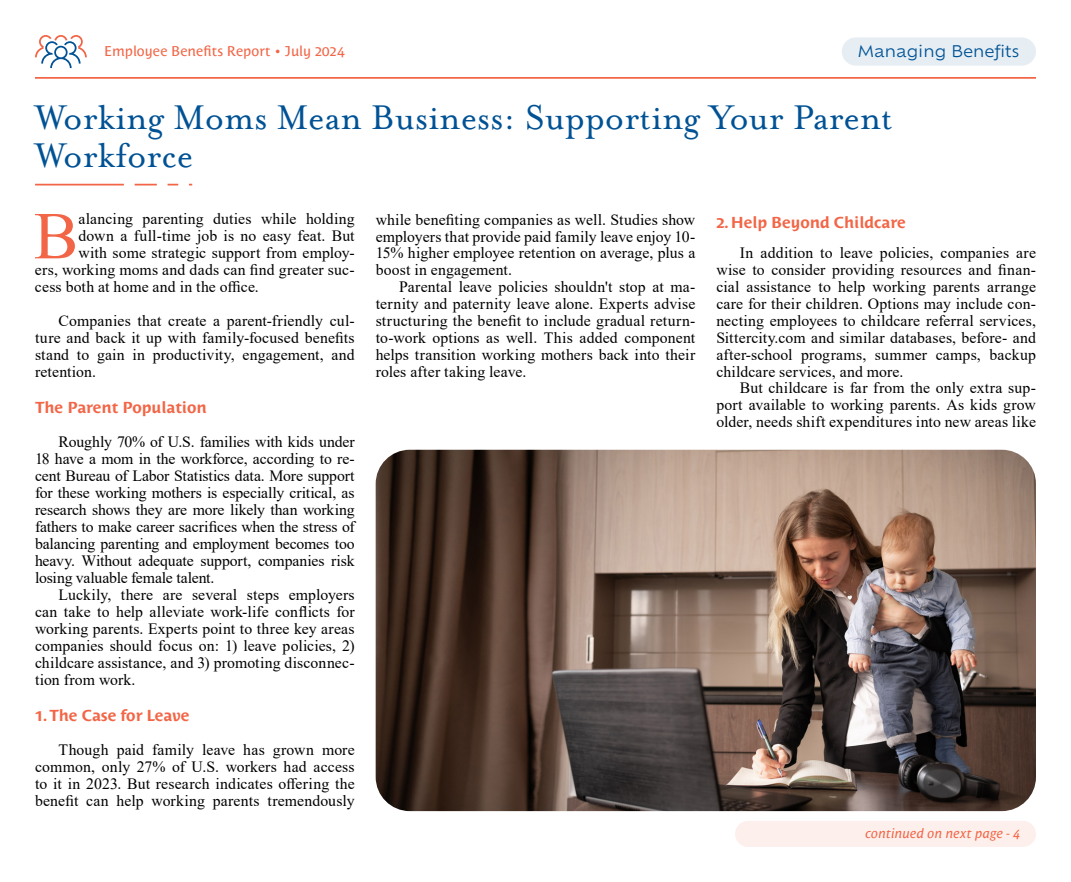
<style>
.page{position:relative;width:1071px;height:882px;background:#fff}
.page>*{position:absolute;margin:0;border:0;box-sizing:border-box;transform-origin:0 0}
.t1{font:67.02px "Times New Roman";color:#f26647}
.t2{font:39.38px/37.8px "Mrs Eaves OT";color:#005295}
.t3{font:15.75px/17px "Times New Roman";letter-spacing:.01em;color:#000;text-align:justify}
.t4{font:700 15.75px "Costa Std";color:#f26647}
.t5{font:15.75px "Ofelia Text";color:#005295}
.t6{font:14px "Costa Std";letter-spacing:.005em;color:#f26647}
.t7{font:italic 13.12px "Costa Std";letter-spacing:.01em;color:#f26647}
</style>
<div class="page">
<hr style="left:35px;top:184px;width:89px;height:2px;background:#f26647">
<hr style="left:135px;top:184px;width:22px;height:2px;background:#f26647">
<svg style="left:168px;top:184px;width:10px;height:2px"></svg>
<img style="left:376px;top:450px;width:660px;height:361px">
<div style="left:842px;top:37px;width:194px;height:29px;background:#e6eef4;border-radius:14px"></div>
<svg style="left:35px;top:35px;width:52px;height:33px"></svg>
<hr style="left:35px;top:77px;width:1001px;height:2px;background:#f26647">
<div style="left:735px;top:821px;width:301px;height:26px;background:#fdf0ec;border-radius:13px"></div>
<p class="t6" style="left:104px;top:43px;width:242px">Employee Benefits Report • July 2024</p>
<p class="t5" style="left:858px;top:40px;width:163px">Managing Benefits</p>
<h2 class="t2" style="left:35px;top:99px;width:859px">Working Moms Mean Business: Supporting Your Parent<br>Workforce</h2>
<h1 class="t1" style="left:34px;top:189px;width:46px">B</h1>
<p class="t3" style="left:79px;top:210px;width:278px">alancing parenting duties while holding</p>
<p class="t3" style="left:79px;top:227px;width:278px">down a full-time job is no easy feat. But</p>
<p class="t3" style="left:79px;top:244px;width:278px">with some strategic support from employ-</p>
<p class="t3" style="left:35px;top:261px;width:321px">ers, working moms and dads can find greater suc-</p>
<p class="t3" style="left:35px;top:278px;width:225px">cess both at home and in the office.</p>
<p class="t3" style="left:35px;top:312px;width:321px;text-indent:24px">Companies that create a parent-friendly cul&shy;ture and back it up with family-focused benefits stand to gain in productivity, engagement, and retention.</p>
<p class="t4" style="left:35px;top:398px;width:173px">The Parent Population</p>
<p class="t3" style="left:35px;top:433px;width:321px;text-indent:24px">Roughly 70% of U.S. families with kids under 18 have a mom in the workforce, according to re&shy;cent Bureau of Labor Statistics data. More support for these working mothers is especially critical, as research shows they are more likely than working fathers to make career sacrifices when the stress of balancing parenting and employment becomes too heavy. Without adequate support, companies risk losing valuable female talent.</p>
<p class="t3" style="left:35px;top:586px;width:321px;text-indent:24px">Luckily, there are several steps employers can take to help alleviate work-life conflicts for working parents. Experts point to three key areas companies should focus on: 1) leave policies, 2) childcare assistance, and 3) promoting disconnec&shy;tion from work.</p>
<p class="t4" style="left:35px;top:706px;width:156px">1. The Case for Leave</p>
<p class="t3" style="left:35px;top:740px;width:321px;text-indent:24px">Though paid family leave has grown more common, only 27% of U.S. workers had access to it in 2023. But research indicates offering the benefit can help working parents tremendously</p>
<p class="t3" style="left:376px;top:210px;width:321px">while benefiting companies as well. Studies show employers that provide paid family leave enjoy 10- 15% higher employee retention on average, plus a boost in engagement.</p>
<p class="t3" style="left:376px;top:278px;width:321px;text-indent:24px">Parental leave policies shouldn't stop at ma&shy;ternity and paternity leave alone. Experts advise structuring the benefit to include gradual return&shy;to-work options as well. This added component helps transition working mothers back into their roles after taking leave.</p>
<p class="t4" style="left:716px;top:214px;width:191px">2. Help Beyond Childcare</p>
<p class="t3" style="left:716px;top:243px;width:321px;text-indent:24px">In addition to leave policies, companies are wise to consider providing resources and finan&shy;cial assistance to help working parents arrange care for their children. Options may include con&shy;necting employees to childcare referral services, Sittercity.com and similar databases, before- and after-school programs, summer camps, backup childcare services, and more.</p>
<p class="t3" style="left:716px;top:379px;width:321px;text-indent:24px">But childcare is far from the only extra sup&shy;port available to working parents. As kids grow older, needs shift expenditures into new areas like</p>
<p class="t7" style="left:865px;top:826px;width:156px">continued on next page - 4</p>
</div>
